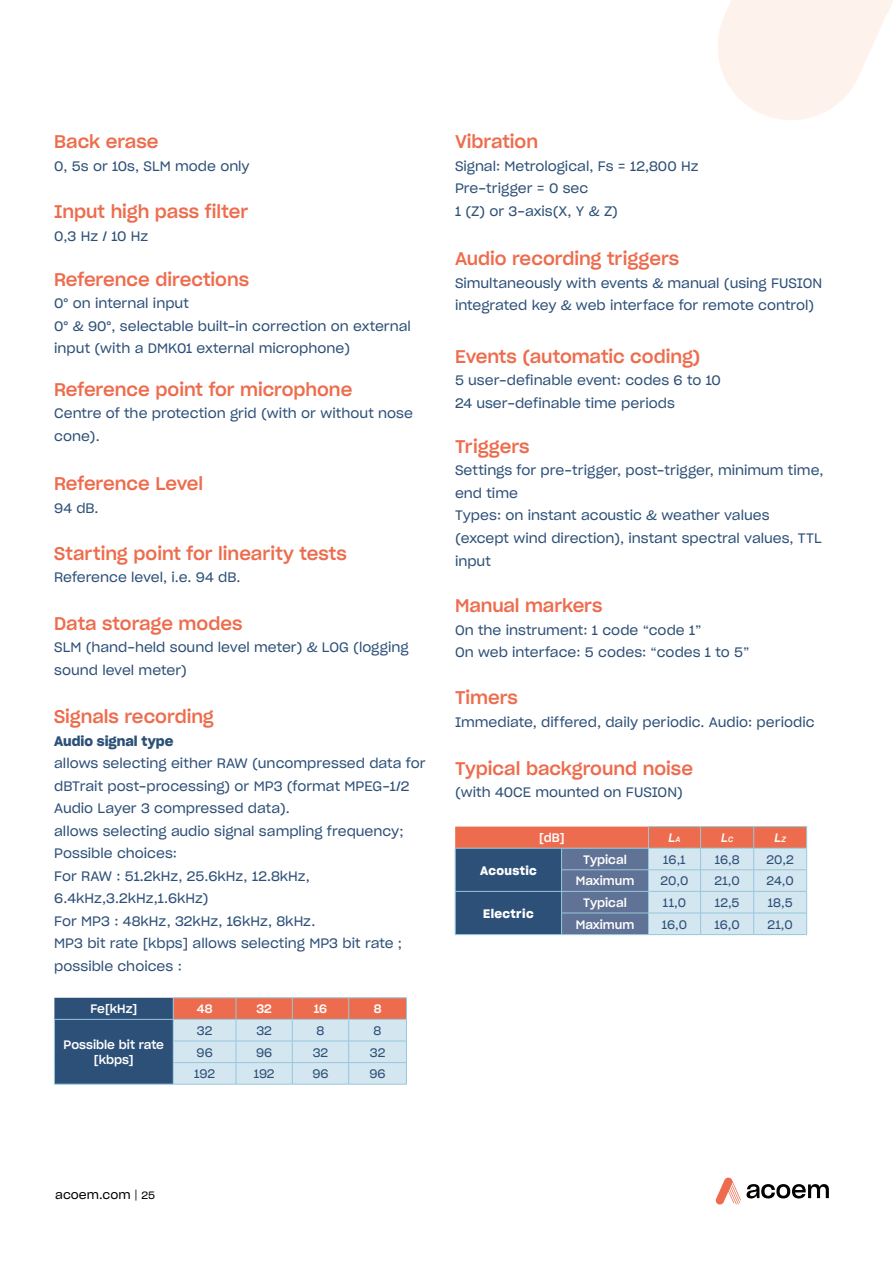
<style>
.page{position:relative;width:893px;height:1263px;background:#fff}
.page>*{position:absolute;margin:0;border:0;box-sizing:border-box;transform-origin:0 0}
.t1{font:18px "Sharp Grotesk Medium 20";color:#ed6c4d}
.t2{font:13.5px/22.5px "Sharp Grotesk Book 20";color:#2d5078}
.t3{font:13.5px "Sharp Grotesk Semi Bold 20";color:#2d5078}
.t4{font:12px "Sharp Grotesk Book 20";color:#2d5078}
.t5{font:12px/14.4px "Sharp Grotesk Medium 20";color:#fff;text-align:center}
.t6{font:12px "Sharp Grotesk Sm Bold 20";letter-spacing:.03em;color:#fff}
.t7{font:12px "Sharp Grotesk Book 20";color:#000}
.t8{font:12px "Sharp Grotesk Medium Italic 20";color:#fff}
.s1{font-size:7.5px}
.s2{font-family:"Sharp Grotesk Light 20"}
.s3{font-size:10.5px}
</style>
<div class="page">
<hr style="left:455px;top:934px;width:107px;height:1px;background:#96c8dc">
<hr style="left:562px;top:934px;width:86px;height:1px;background:#96c8dc">
<hr style="left:648px;top:934px;width:53px;height:1px;background:#96c8dc">
<hr style="left:701px;top:934px;width:53px;height:1px;background:#96c8dc">
<hr style="left:754px;top:934px;width:53px;height:1px;background:#96c8dc">
<svg style="left:455px;top:826px;width:352px;height:108px;background:#9994a2"></svg>
<hr style="left:236px;top:997px;width:56px;height:1px;background:#96c8dc">
<hr style="left:292px;top:997px;width:57px;height:1px;background:#96c8dc">
<hr style="left:349px;top:997px;width:58px;height:1px;background:#96c8dc">
<hr style="left:54px;top:1084px;width:119px;height:1px;background:#96c8dc">
<hr style="left:173px;top:1084px;width:63px;height:1px;background:#96c8dc">
<hr style="left:236px;top:1084px;width:56px;height:1px;background:#96c8dc">
<hr style="left:292px;top:1084px;width:57px;height:1px;background:#96c8dc">
<hr style="left:349px;top:1084px;width:58px;height:1px;background:#96c8dc">
<hr style="left:173px;top:997px;width:63px;height:1px;background:#96c8dc">
<svg style="left:54px;top:998px;width:353px;height:86px;background:#9da0ae"></svg>
<svg style="left:718px;top:0;width:175px;height:120px"></svg>
<svg style="left:715px;top:1177px;width:114px;height:27px"></svg>
<h1 class="t1" style="left:54px;top:127px;width:106px">Back erase</h1>
<p class="t2" style="left:54px;top:154px;width:197px">0, 5s or 10s, SLM mode only</p>
<h1 class="t1" style="left:54px;top:196px;width:195px">Input high pass filter</h1>
<p class="t2" style="left:54px;top:224px;width:95px">0,3 Hz / 10 Hz</p>
<h1 class="t1" style="left:54px;top:264px;width:196px">Reference directions</h1>
<p class="t2" style="left:54px;top:291px;width:358px">0° on internal input<br>0° &amp; 90°, selectable built-in correction on external input (with a DMK01 external microphone)</p>
<h1 class="t1" style="left:54px;top:374px;width:300px">Reference point for microphone</h1>
<p class="t2" style="left:54px;top:401px;width:360px">Centre of the protection grid (with or without nose cone).</p>
<h1 class="t1" style="left:54px;top:469px;width:150px">Reference Level</h1>
<p class="t2" style="left:54px;top:496px;width:46px">94 dB.</p>
<h1 class="t1" style="left:54px;top:538px;width:294px">Starting point for linearity tests</h1>
<p class="t2" style="left:54px;top:565px;width:188px">Reference level, i.e. 94 dB.</p>
<h1 class="t1" style="left:54px;top:608px;width:190px">Data storage modes</h1>
<p class="t2" style="left:54px;top:635px;width:356px">SLM (hand-held sound level meter) &amp; LOG (logging sound level meter)</p>
<h1 class="t1" style="left:455px;top:127px;width:85px">Vibration</h1>
<p class="t2" style="left:455px;top:154px;width:245px">Signal: Metrological, Fs = 12,800 Hz<br>Pre-trigger = 0 sec<br>1 (Z) or 3-axis(X, Y &amp; Z)</p>
<h1 class="t1" style="left:455px;top:244px;width:226px">Audio recording triggers</h1>
<p class="t2" style="left:455px;top:271px;width:369px">Simultaneously with events &amp; manual (using FUSION integrated key &amp; web interface for remote control)</p>
<h1 class="t1" style="left:455px;top:341px;width:247px">Events (automatic coding)</h1>
<p class="t2" style="left:455px;top:369px;width:267px">5 user-definable event: codes 6 to 10<br>24 user-definable time periods</p>
<h1 class="t1" style="left:455px;top:431px;width:76px">Triggers</h1>
<p class="t2" style="left:455px;top:459px;width:370px">Settings for pre-trigger, post-trigger, minimum time, end time<br>Types: on instant acoustic &amp; weather values (except wind direction), instant spectral values, TTL input</p>
<h1 class="t1" style="left:455px;top:590px;width:149px">Manual markers</h1>
<p class="t2" style="left:455px;top:618px;width:296px">On the instrument: 1 code “code 1”<br>On web interface: 5 codes: “codes 1 to 5”</p>
<h1 class="t1" style="left:455px;top:682px;width:64px">Timers</h1>
<h1 class="t1" style="left:54px;top:702px;width:161px">Signals recording</h1>
<p class="t2" style="left:455px;top:710px;width:361px">Immediate, differed, daily periodic. Audio: periodic</p>
<p class="t3" style="left:54px;top:730px;width:121px">Audio signal type</p>
<p class="t2" style="left:54px;top:751px;width:373px">allows selecting either RAW (uncompressed data for dBTrait post-processing) or MP3 (format MPEG-1/2<br>Audio Layer 3 compressed data).<br>allows selecting audio signal sampling frequency; Possible choices:<br>For RAW : 51.2kHz, 25.6kHz, 12.8kHz, 6.4kHz,3.2kHz,1.6kHz)<br>For MP3 : 48kHz, 32kHz, 16kHz, 8kHz.<br>MP3 bit rate [kbps] allows selecting MP3 bit rate ; possible choices :</p>
<h1 class="t1" style="left:455px;top:753px;width:240px">Typical background noise</h1>
<p class="t2" style="left:455px;top:780px;width:229px">(with 40CE mounted on FUSION)</p>
<p class="t5" style="left:539px;top:830px;width:27px">[dB]</p>
<p class="t8" style="left:669px;top:828px;width:13px">L<span class="s1">A</span></p>
<p class="t8" style="left:721px;top:828px;width:13px">L<span class="s1">C</span></p>
<p class="t8" style="left:774px;top:828px;width:13px">L<span class="s1">Z</span></p>
<p class="t5" style="left:583px;top:852px;width:45px">Typical</p>
<p class="t4" style="left:663px;top:850px;width:24px">16,1</p>
<p class="t4" style="left:715px;top:850px;width:26px">16,8</p>
<p class="t4" style="left:767px;top:850px;width:29px">20,2</p>
<p class="t5" style="left:576px;top:873px;width:60px">Maximum</p>
<p class="t4" style="left:660px;top:871px;width:29px">20,0</p>
<p class="t4" style="left:714px;top:871px;width:27px">21,0</p>
<p class="t4" style="left:767px;top:871px;width:29px">24,0</p>
<p class="t6" style="left:480px;top:860px;width:58px">Acoustic</p>
<p class="t5" style="left:583px;top:895px;width:45px">Typical</p>
<p class="t4" style="left:663px;top:893px;width:25px">11,0</p>
<p class="t4" style="left:715px;top:893px;width:26px">12,5</p>
<p class="t4" style="left:768px;top:893px;width:26px">18,5</p>
<p class="t5" style="left:576px;top:916px;width:60px">Maximum</p>
<p class="t4" style="left:662px;top:915px;width:27px">16,0</p>
<p class="t4" style="left:714px;top:915px;width:27px">16,0</p>
<p class="t4" style="left:768px;top:915px;width:27px">21,0</p>
<p class="t6" style="left:483px;top:904px;width:52px">Electric</p>
<p class="t5" style="left:90px;top:1001px;width:48px">Fe[kHz]</p>
<p class="t5" style="left:197px;top:1001px;width:17px">48</p>
<p class="t5" style="left:256px;top:1001px;width:17px">32</p>
<p class="t5" style="left:314px;top:1001px;width:15px">16</p>
<p class="t5" style="left:374px;top:1001px;width:9px">8</p>
<p class="t5" style="left:64px;top:1037px;width:102px">Possible bit rate [kbps]</p>
<p class="t4" style="left:197px;top:1021px;width:17px">32</p>
<p class="t4" style="left:256px;top:1021px;width:17px">32</p>
<p class="t4" style="left:317px;top:1021px;width:9px">8</p>
<p class="t4" style="left:374px;top:1021px;width:9px">8</p>
<p class="t4" style="left:196px;top:1042px;width:18px">96</p>
<p class="t4" style="left:256px;top:1042px;width:18px">96</p>
<p class="t4" style="left:313px;top:1042px;width:17px">32</p>
<p class="t4" style="left:370px;top:1042px;width:17px">32</p>
<p class="t4" style="left:194px;top:1064px;width:22px">192</p>
<p class="t4" style="left:254px;top:1064px;width:22px">192</p>
<p class="t4" style="left:312px;top:1064px;width:18px">96</p>
<p class="t4" style="left:369px;top:1064px;width:18px">96</p>
<p class="t7" style="left:55px;top:1185px;width:101px">acoem.com <span class="s2">|</span> <span class="s3">25</span></p>
</div>
